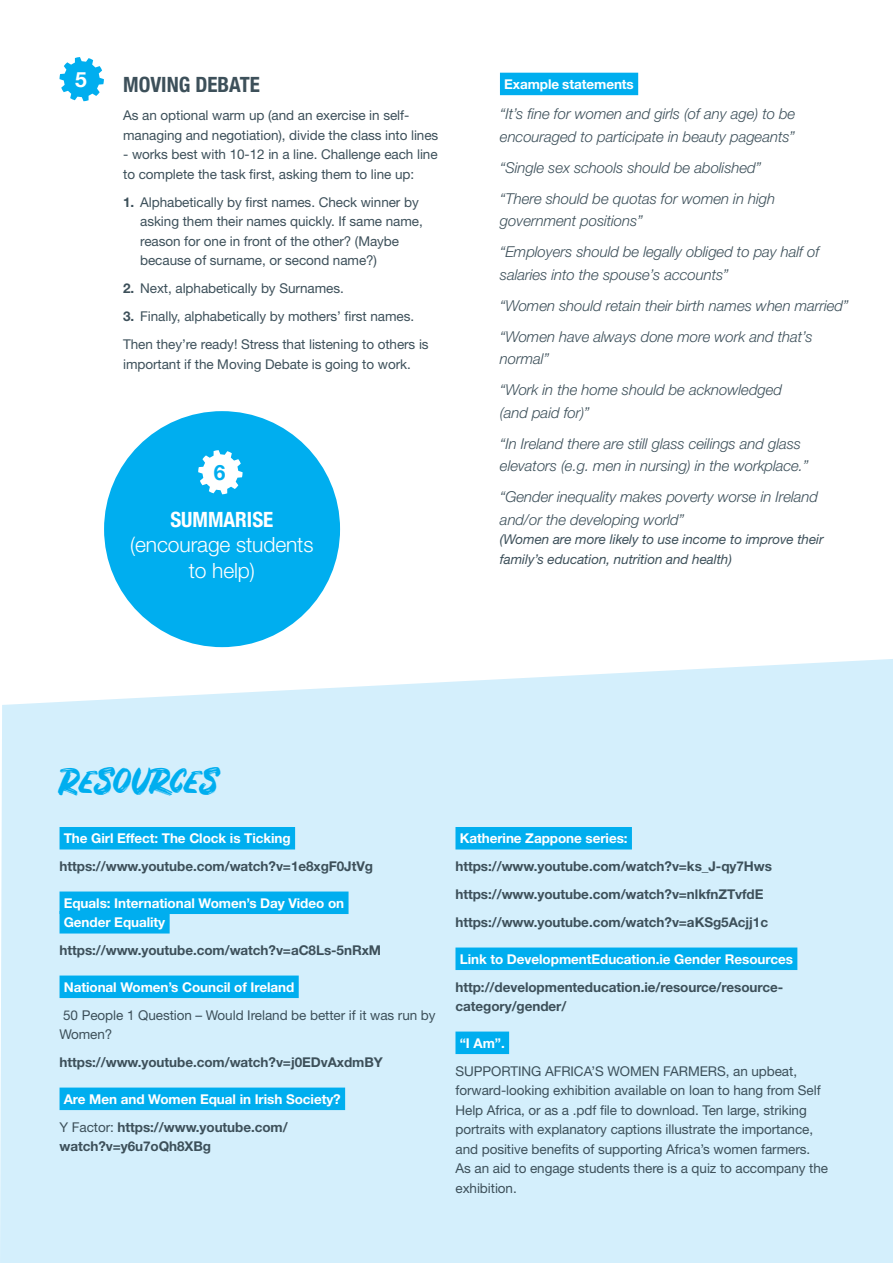
<style>
.page{position:relative;width:893px;height:1263px;background:#fff}
.page>*{position:absolute;margin:0;border:0;box-sizing:border-box;transform-origin:0 0}
.t1{font:36px "Rustico";letter-spacing:-.03em;color:#00aeef}
.t2{font:300 21px/25.5px "Helvetica Neue LT Std";letter-spacing:-.005em;color:#fff;text-align:center}
.t3{font:700 condensed 21px "Helvetica Neue";color:#3d505a}
.t4{font:700 condensed 21px "Helvetica Neue";color:#fff}
.t5{font:700 21px "Helvetica Neue";color:#fff}
.t6{font:700 21px "Helvetica Neue";color:#00aeef}
.t7{font:italic 300 15px/31px "Helvetica Neue LT Std";letter-spacing:-.005em;color:#3d505a}
.t8{font:13.5px/19.5px "Helvetica Neue LT Std";letter-spacing:-.005em;color:#3d505a}
.t9{font:700 13.5px/28px "Helvetica Neue LT Std";letter-spacing:-.005em;color:#3d505a}
.t10{font:700 13.5px/19.5px "Helvetica Neue LT Std";letter-spacing:-.005em;color:#fff}
.t11{font:italic 13.5px/19.5px "Helvetica Neue LT Std";letter-spacing:-.005em;color:#3d505a}
.s1{font-weight:700}
.s2{font-weight:400;color:#3d505a}
.s3{color:#3d505a}
</style>
<div class="page">
<div style="left:0;top:659px;width:893px;height:604px;background:#d4effc"></div>
<div style="left:60px;top:827px;width:235px;height:22px;background:#00aeef"></div>
<div style="left:60px;top:891px;width:289px;height:23px;background:#00aeef"></div>
<div style="left:60px;top:911px;width:110px;height:22px;background:#00aeef"></div>
<div style="left:60px;top:975px;width:239px;height:23px;background:#00aeef"></div>
<div style="left:60px;top:1087px;width:285px;height:23px;background:#00aeef"></div>
<div style="left:455px;top:827px;width:177px;height:22px;background:#00aeef"></div>
<div style="left:455px;top:947px;width:342px;height:23px;background:#00aeef"></div>
<div style="left:455px;top:1031px;width:54px;height:23px;background:#00aeef"></div>
<svg style="left:60px;top:57px;width:44px;height:44px"></svg>
<div style="left:104px;top:411px;width:236px;height:236px;background:#00aeef;border-radius:50%"></div>
<svg style="left:198px;top:450px;width:45px;height:44px"></svg>
<div style="left:500px;top:73px;width:138px;height:22px;background:#00aeef"></div>
<h2 class="t5" style="left:75px;top:61px;width:13px">5</h2>
<h2 class="t3" style="left:123px;top:67px;width:138px">MOVING DEBATE</h2>
<p class="t8" style="left:123px;top:105px;width:317px">As an optional warm up (and an exercise in self&shy;managing and negotiation), divide the class into lines</p>
<p class="t8" style="left:123px;top:144px;width:316px">- works best with 10-12 in a line. Challenge each line to complete the task first, asking them to line up:</p>
<p class="t8" style="left:140px;top:192px;width:284px;text-indent:-17px"><span class="s1">1.</span> Alphabetically by first names. Check winner by asking them their names quickly. If same name, reason for one in front of the other? (Maybe because of surname, or second name?)</p>
<p class="t8" style="left:123px;top:278px;width:222px"><span class="s1">2.</span> Next, alphabetically by Surnames.</p>
<p class="t8" style="left:123px;top:302px;width:307px;line-height:28px"><span class="s1">3.</span> Finally, alphabetically by mothers’ first names.<br>Then they’re ready! Stress that listening to others is</p>
<p class="t8" style="left:123px;top:354px;width:289px">important if the Moving Debate is going to work.</p>
<h2 class="t6" style="left:214px;top:454px;width:13px">6</h2>
<h2 class="t4" style="left:170px;top:502px;width:105px">SUMMARISE</h2>
<h2 class="t2" style="left:130px;top:532px;width:185px">(encourage students to help)</h2>
<p class="t10" style="left:504px;top:74px;width:131px">Example statements</p>
<p class="t7" style="left:500px;top:102px;width:297px;line-height:22.5px">“It’s fine for women and girls (of any age) to be encouraged to participate in beauty pageants”</p>
<p class="t7" style="left:500px;top:152px;width:277px">“Single sex schools should be abolished” “There should be quotas for women in high</p>
<p class="t7" style="left:500px;top:205px;width:321px">government positions”<br>“Employers should be legally obliged to pay half of</p>
<p class="t7" style="left:500px;top:259px;width:350px">salaries into the spouse’s accounts”<br>“Women should retain their birth names when married” “Women have always done more work and that’s</p>
<p class="t7" style="left:500px;top:343px;width:284px">normal”<br>“Work in the home should be acknowledged</p>
<p class="t7" style="left:500px;top:397px;width:303px">(and paid for)”<br>“In Ireland there are still glass ceilings and glass</p>
<p class="t7" style="left:500px;top:450px;width:320px">elevators (e.g. men in nursing) in the workplace.” “Gender inequality makes poverty worse in Ireland</p>
<p class="t7" style="left:500px;top:504px;width:186px">and/or the developing world”</p>
<p class="t11" style="left:500px;top:530px;width:325px">(Women are more likely to use income to improve their family’s education, nutrition and health)</p>
<h1 class="t1" style="left:58px;top:759px;width:161px">RESOURCES</h1>
<p class="t10" style="left:64px;top:828px;width:228px">The Girl Effect: The Clock is Ticking</p>
<p class="t9" style="left:60px;top:852px;width:315px">https://www.youtube.com/watch?v=1e8xgF0JtVg</p>
<p class="t10" style="left:64px;top:893px;width:282px">Equals: International Women’s Day Video on<br>Gender Equality</p>
<p class="t9" style="left:60px;top:936px;width:323px">https://www.youtube.com/watch?v=aC8Ls-5nRxM</p>
<p class="t10" style="left:64px;top:977px;width:232px">National Women’s Council of Ireland</p>
<p class="t8" style="left:60px;top:1005px;width:378px">50 People 1 Question – Would Ireland be better if it was run by<br>Women?</p>
<p class="t9" style="left:60px;top:1048px;width:325px">https://www.youtube.com/watch?v=j0EDvAxdmBY</p>
<p class="t10" style="left:60px;top:1084px;width:283px;line-height:28px;text-indent:4px">Are Men and Women Equal in Irish Society?<br><span class="s2">Y Factor:</span> <span class="s3">https://www.youtube.com/</span></p>
<p class="t9" style="left:60px;top:1132px;width:153px">watch?v=y6u7oQh8XBg</p>
<p class="t10" style="left:460px;top:828px;width:169px">Katherine Zappone series:</p>
<p class="t9" style="left:455px;top:852px;width:318px">https://www.youtube.com/watch?v=ks_J-qy7Hws https://www.youtube.com/watch?v=nlkfnZTvfdE https://www.youtube.com/watch?v=aKSg5Acjj1c</p>
<p class="t10" style="left:460px;top:949px;width:335px">Link to DevelopmentEducation.ie Gender Resources</p>
<p class="t9" style="left:455px;top:977px;width:329px;line-height:19.5px">http://developmenteducation.ie/resource/resource&shy;category/gender/</p>
<p class="t10" style="left:460px;top:1033px;width:47px">“I Am”.</p>
<p class="t8" style="left:455px;top:1061px;width:374px">SUPPORTING AFRICA’S WOMEN FARMERS, an upbeat, forward-looking exhibition available on loan to hang from Self Help Africa, or as a .pdf file to download. Ten large, striking portraits with explanatory captions illustrate the importance, and positive benefits of supporting Africa’s women farmers.<br>As an aid to engage students there is a quiz to accompany the exhibition.</p>
</div>
